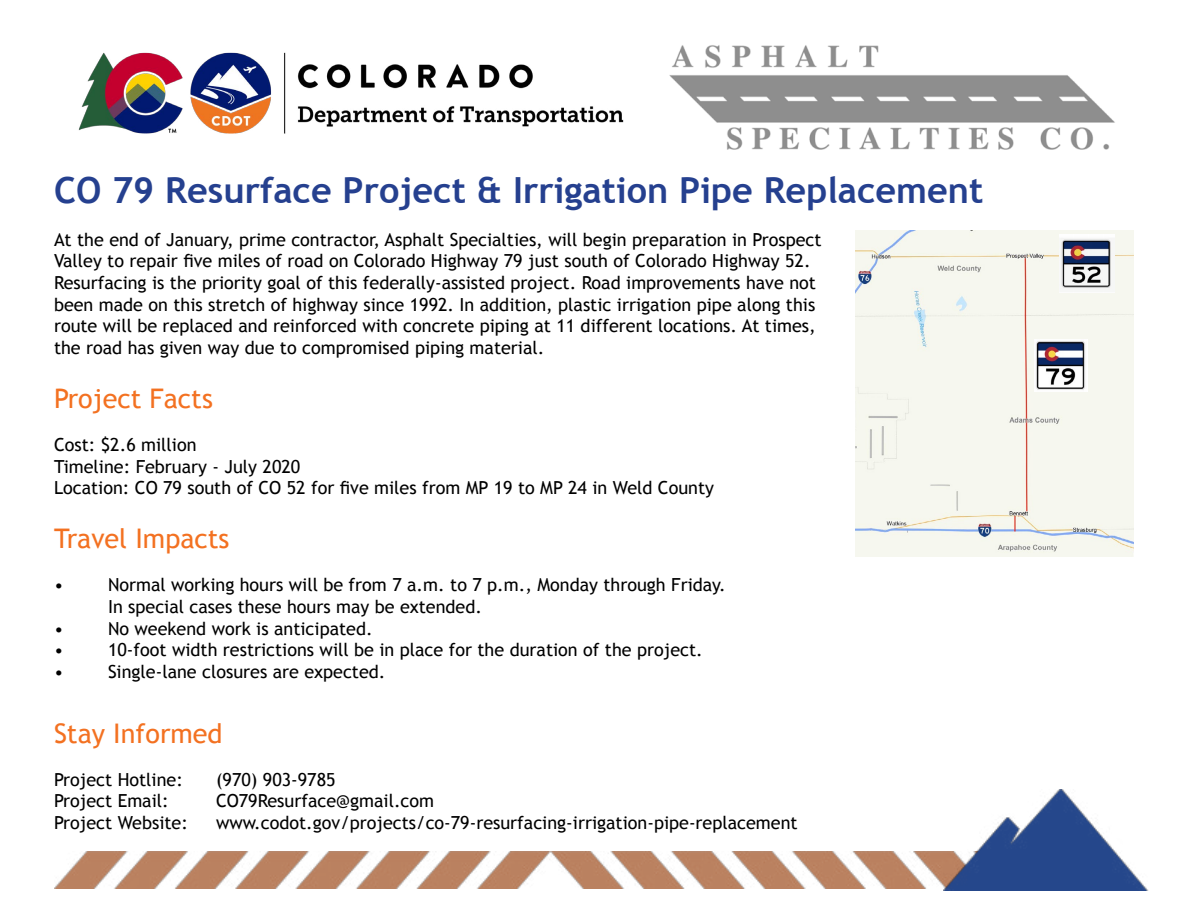
<style>
.page{position:relative;width:1188px;height:918px;background:#fff}
.page>*{position:absolute;margin:0;border:0;box-sizing:border-box;transform-origin:0 0}
.t1{font:700 36px "Trebuchet MS";color:#25408f}
.t2{font:27px "Trebuchet MS";color:#f37121}
.t3{font:18px/21.6px "Trebuchet MS";color:#000}
</style>
<div class="page">
<img style="left:78px;top:45px;width:1037px;height:105px">
<img style="left:54px;top:851px;width:890px;height:38px">
<img style="left:944px;top:789px;width:205px;height:102px">
<div style="left:855px;top:230px;width:279px;height:326px;background:#f6f7ef"></div>
<img style="left:1034px;top:340px;width:53px;height:52px">
<img style="left:1060px;top:234px;width:54px;height:59px">
<h1 class="t1" style="left:54px;top:169px;width:931px">CO 79 Resurface Project &amp; Irrigation Pipe Replacement</h1>
<p class="t3" style="left:54px;top:229px;width:769px">At the end of January, prime contractor, Asphalt Specialties, will begin preparation in Prospect Valley to repair five miles of road on Colorado Highway 79 just south of Colorado Highway 52.<br>Resurfacing is the priority goal of this federally-assisted project. Road improvements have not been made on this stretch of highway since 1992. In addition, plastic irrigation pipe along this route will be replaced and reinforced with concrete piping at 11 different locations. At times, the road has given way due to compromised piping material.</p>
<h2 class="t2" style="left:54px;top:382px;width:160px">Project Facts</h2>
<p class="t3" style="left:54px;top:434px;width:662px">Cost: $2.6 million<br>Timeline: February - July 2020<br>Location: CO 79 south of CO 52 for five miles from MP 19 to MP 24 in Weld County</p>
<h2 class="t2" style="left:54px;top:523px;width:177px">Travel Impacts</h2>
<p class="t3" style="left:54px;top:574px;width:11px">•</p>
<p class="t3" style="left:108px;top:574px;width:619px">Normal working hours will be from 7 a.m. to 7 p.m., Monday through Friday.<br>In special cases these hours may be extended.</p>
<p class="t3" style="left:54px;top:617px;width:11px">•</p>
<p class="t3" style="left:108px;top:617px;width:266px">No weekend work is anticipated.</p>
<p class="t3" style="left:54px;top:639px;width:11px">•</p>
<p class="t3" style="left:108px;top:639px;width:596px">10-foot width restrictions will be in place for the duration of the project.</p>
<p class="t3" style="left:54px;top:661px;width:11px">•</p>
<p class="t3" style="left:108px;top:661px;width:279px">Single-lane closures are expected.</p>
<h2 class="t2" style="left:54px;top:717px;width:170px">Stay Informed</h2>
<p class="t3" style="left:54px;top:769px;width:130px">Project Hotline:</p>
<p class="t3" style="left:216px;top:769px;width:121px">(970) 903-9785</p>
<p class="t3" style="left:54px;top:790px;width:116px">Project Email:</p>
<p class="t3" style="left:216px;top:790px;width:220px">CO79Resurface@gmail.com</p>
<p class="t3" style="left:54px;top:812px;width:136px">Project Website:</p>
<p class="t3" style="left:216px;top:812px;width:583px">www.codot.gov/projects/co-79-resurfacing-irrigation-pipe-replacement</p>
</div>
